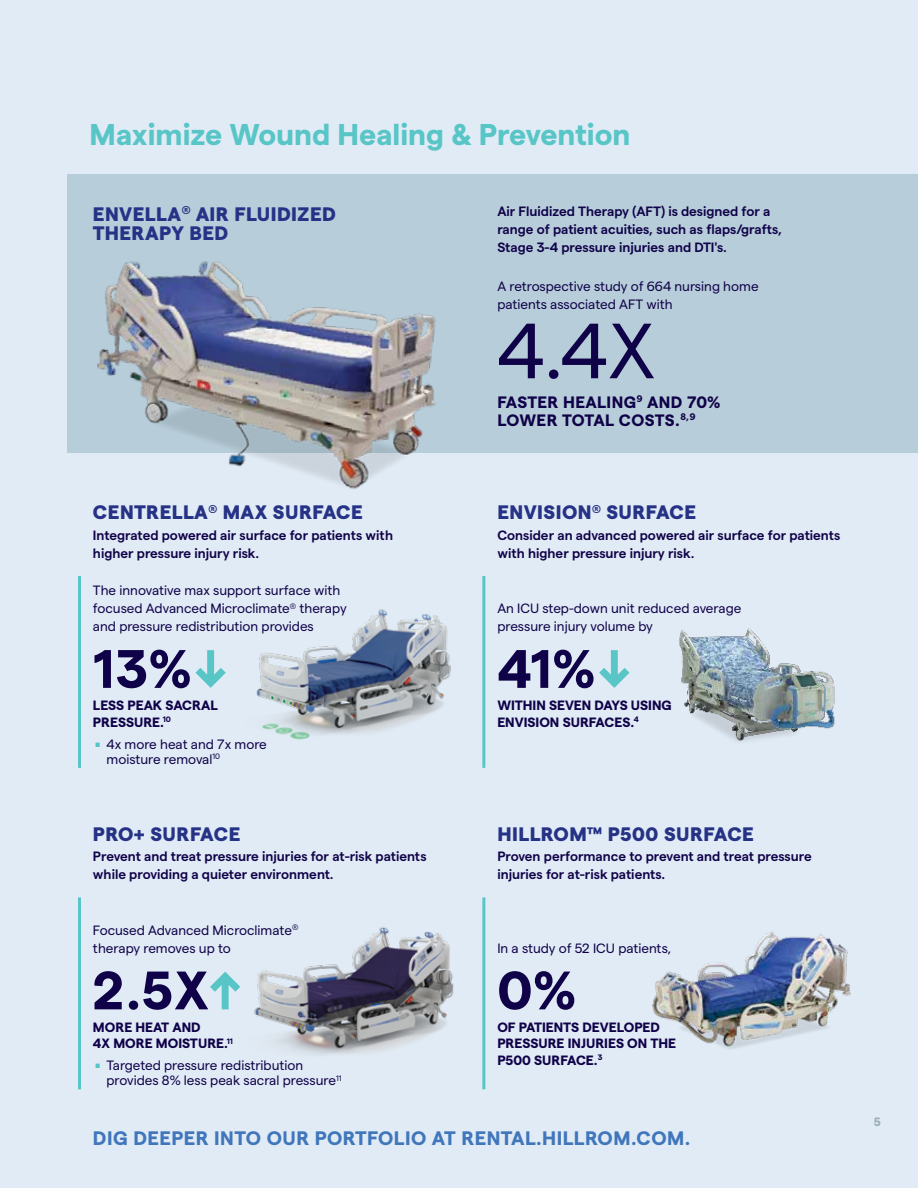
<style>
.page{position:relative;width:918px;height:1188px;background:#e1ebf5}
.page>*{position:absolute;margin:0;border:0;box-sizing:border-box;transform-origin:0 0}
.t1{font:78px "Matter";color:#100249}
.t2{font:700 54px "Matter";color:#100249}
.t3{font:42px "Matter SQ";color:#58c5c7}
.t4{font:700 30px "Matter";color:#58c5c7}
.t5{font:800 19.5px/19.5px "Matter";letter-spacing:.025em;color:#263286}
.t6{font:700 19.5px "Matter";letter-spacing:.025em;color:#4076bb}
.t7{font:700 16.5px/18px "Matter";letter-spacing:.015em;color:#100249}
.t8{font:600 13.5px/18px "Matter";color:#100249}
.t9{font:13.5px/18px "Matter";color:#100249}
.t10{font:700 13.5px/16.5px "Matter";color:#100249}
.t11{font:700 12px "Matter";color:#9cadb7}
</style>
<div class="page">
<div style="left:68px;top:174px;width:850px;height:279px;background:#b7cdd9"></div>
<img style="left:679px;top:628px;width:156px;height:114px">
<svg style="left:195px;top:650px;width:31px;height:38px"></svg>
<svg style="left:210px;top:972px;width:30px;height:37px"></svg>
<svg style="left:599px;top:650px;width:31px;height:38px"></svg>
<img style="left:67px;top:239px;width:369px;height:250px">
<img style="left:256px;top:576px;width:230px;height:188px">
<img style="left:254px;top:897px;width:232px;height:189px">
<hr style="left:78px;top:576px;width:3px;height:192px;background:#58c5c7">
<hr style="left:78px;top:897px;width:3px;height:192px;background:#58c5c7">
<hr style="left:482px;top:576px;width:3px;height:192px;background:#58c5c7">
<hr style="left:482px;top:897px;width:3px;height:192px;background:#58c5c7">
<img style="left:652px;top:931px;width:199px;height:118px">
<h3 class="t4" style="left:90px;top:112px;width:542px">Maximize Wound Healing &amp; Prevention</h3>
<h3 class="t5" style="left:93px;top:203px;width:244px">ENVELLA<sup>®</sup> AIR FLUIDIZED<br>THERAPY BED</h3>
<p class="t8" style="left:497px;top:201px;width:286px">Air Fluidized Therapy (AFT) is designed for a range of patient acuities, such as flaps/grafts,<br>Stage 3-4 pressure injuries and DTI's.</p>
<p class="t9" style="left:497px;top:276px;width:263px">A retrospective study of 664 nursing home patients associated AFT with</p>
<h1 class="t1" style="left:497px;top:294px;width:159px">4.4X</h1>
<h3 class="t5" style="left:93px;top:501px;width:271px">CENTRELLA<sup>®</sup> MAX SURFACE</h3>
<p class="t8" style="left:93px;top:525px;width:302px">Integrated powered air surface for patients with higher pressure injury risk.</p>
<p class="t9" style="left:93px;top:581px;width:255px">The innovative max support surface with focused Advanced Microclimate<sup>®</sup> therapy and pressure redistribution provides</p>
<h2 class="t2" style="left:93px;top:629px;width:99px">13%</h2>
<p class="t10" style="left:93px;top:696px;width:126px">LESS PEAK SACRAL<br>PRESSURE.<sup>10</sup></p>
<h3 class="t3" style="left:93px;top:701px;width:11px">.</h3>
<p class="t9" style="left:106px;top:736px;width:162px;line-height:15px">4x more heat and 7x more moisture removal<sup>10</sup></p>
<h3 class="t5" style="left:93px;top:822px;width:149px">PRO+ SURFACE</h3>
<p class="t8" style="left:93px;top:847px;width:335px">Prevent and treat pressure injuries for at-risk patients while providing a quieter environment.</p>
<p class="t9" style="left:93px;top:920px;width:207px">Focused Advanced Microclimate<sup>® </sup>therapy removes up to</p>
<h2 class="t2" style="left:93px;top:950px;width:117px">2.5X</h2>
<p class="t10" style="left:93px;top:1017px;width:141px">MORE HEAT AND<br>4X MORE MOISTURE.<sup>11</sup></p>
<h3 class="t3" style="left:93px;top:1023px;width:11px">.</h3>
<p class="t9" style="left:106px;top:1057px;width:236px;line-height:15px">Targeted pressure redistribution provides 8% less peak sacral pressure<sup>11</sup></p>
<p class="t7" style="left:497px;top:392px;width:224px">FASTER HEALING<sup>9</sup> AND 70%<br>LOWER TOTAL COSTS.<sup>8,9</sup></p>
<h3 class="t5" style="left:497px;top:501px;width:200px">ENVISION<sup>®</sup> SURFACE</h3>
<p class="t8" style="left:497px;top:525px;width:345px">Consider an advanced powered air surface for patients with higher pressure injury risk.</p>
<p class="t9" style="left:497px;top:598px;width:245px">An ICU step-down unit reduced average pressure injury volume by</p>
<h2 class="t2" style="left:497px;top:629px;width:99px">41%</h2>
<p class="t10" style="left:497px;top:696px;width:176px">WITHIN SEVEN DAYS USING<br>ENVISION SURFACES.<sup>4</sup></p>
<h3 class="t5" style="left:497px;top:822px;width:258px">HILLROM™ P500 SURFACE</h3>
<p class="t8" style="left:497px;top:847px;width:316px">Proven performance to prevent and treat pressure injuries for at-risk patients.</p>
<p class="t9" style="left:497px;top:938px;width:175px">In a study of 52 ICU patients,</p>
<h2 class="t2" style="left:497px;top:950px;width:80px">0%</h2>
<p class="t10" style="left:497px;top:1017px;width:180px">OF PATIENTS DEVELOPED<br>PRESSURE INJURIES ON THE<br>P500 SURFACE.<sup>3</sup></p>
<h3 class="t6" style="left:93px;top:1124px;width:599px">DIG DEEPER INTO OUR PORTFOLIO AT RENTAL.HILLROM.COM.</h3>
<p class="t11" style="left:874px;top:1113px;width:9px">5</p>
</div>
